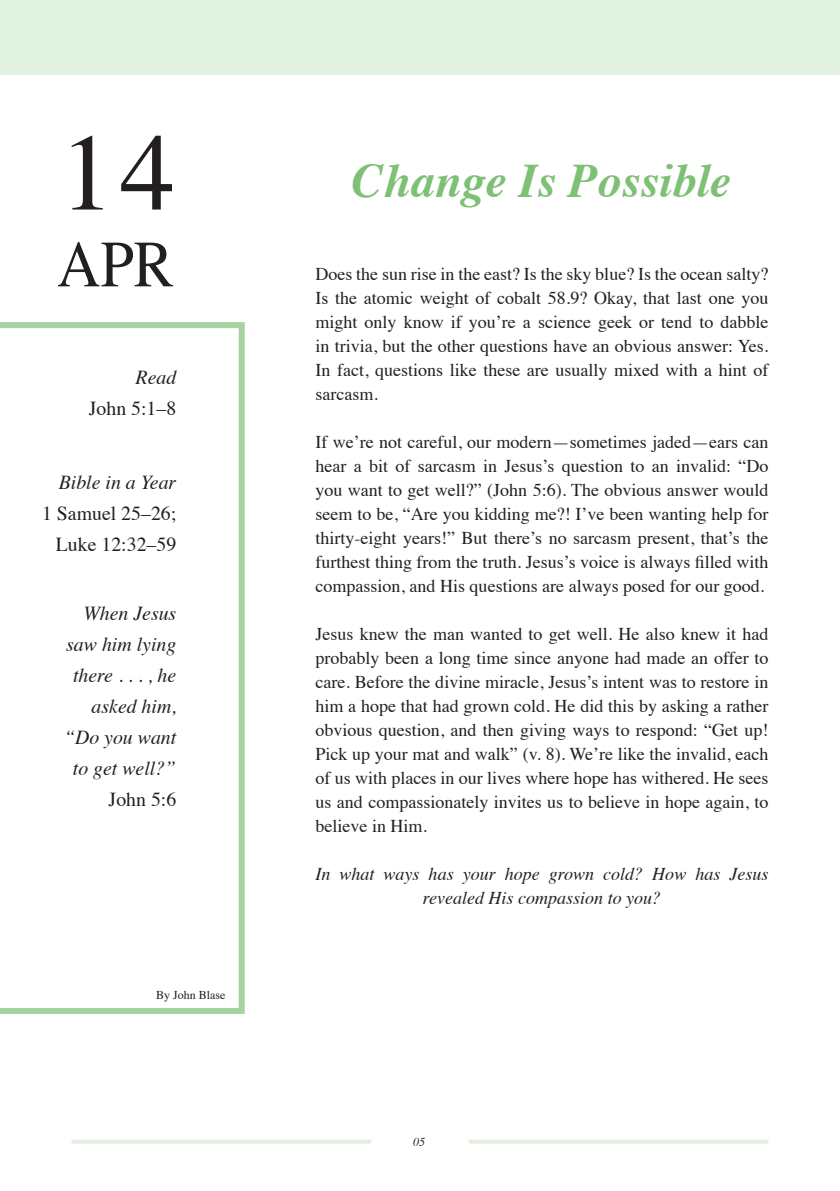
<style>
.page{position:relative;width:840px;height:1191px;background:#fff}
.page>*{position:absolute;margin:0;border:0;box-sizing:border-box;transform-origin:0 0}
.t1{font:110px "Times";color:#231f20}
.t2{font:66px "Times";color:#231f20;scale:.91 1}
.t3{font:italic 700 48px "Times";color:#7fc077}
.t4{font:italic 19.8px/31px "Times";color:#231f20;text-align:right}
.t5{font:19.8px/31px "Times";color:#231f20;text-align:right}
.t6{font:18px/24px "Times";color:#231f20;text-align:justify}
.t7{font:italic 18px/24px "Times";color:#231f20;text-align:center}
.t8{font:12px "Times";color:#231f20}
.t9{font:italic 12px "Times";color:#231f20}
</style>
<div class="page">
<svg style="left:0;top:322px;width:244px;height:692px"></svg>
<div style="left:0;top:0;width:839px;height:74px;background:#e1f2e2"></div>
<svg style="left:469px;top:1140px;width:299px;height:3px"></svg>
<svg style="left:71px;top:1140px;width:300px;height:3px"></svg>
<h1 class="t1" style="left:59px;top:127px;width:117px">14</h1>
<h2 class="t2" style="left:57px;top:237px;width:130px">APR</h2>
<p class="t4" style="left:135px;top:363px;width:42px">Read</p>
<p class="t5" style="left:89px;top:394px;width:89px">John 5:1–8</p>
<p class="t4" style="left:59px;top:468px;width:119px">Bible in a Year</p>
<p class="t5" style="left:42px;top:499px;width:136px">1 Samuel 25–26;<br>Luke 12:32–59</p>
<p class="t4" style="left:64px;top:599px;width:114px">When Jesus saw him lying there . . . , he asked him, “Do you want to get well?”</p>
<p class="t5" style="left:109px;top:786px;width:69px">John 5:6</p>
<p class="t8" style="left:156px;top:990px;width:71px">By John Blase</p>
<h3 class="t3" style="left:352px;top:161px;width:380px">Change Is Possible</h3>
<p class="t6" style="left:315px;top:263px;width:454px">Does the sun rise in the east? Is the sky blue? Is the ocean salty?<br>Is the atomic weight of cobalt 58.9? Okay, that last one you might only know if you’re a science geek or tend to dabble in trivia, but the other questions have an obvious answer: Yes.<br>In fact, questions like these are usually mixed with a hint of sarcasm.</p>
<p class="t6" style="left:315px;top:431px;width:454px">If we’re not careful, our modern—sometimes jaded—ears can hear a bit of sarcasm in Jesus’s question to an invalid: “Do you want to get well?” (John 5:6). The obvious answer would seem to be, “Are you kidding me?! I’ve been wanting help for thirty-eight years!” But there’s no sarcasm present, that’s the furthest thing from the truth. Jesus’s voice is always filled with compassion, and His questions are always posed for our good.</p>
<p class="t6" style="left:315px;top:623px;width:454px">Jesus knew the man wanted to get well. He also knew it had probably been a long time since anyone had made an offer to care. Before the divine miracle, Jesus’s intent was to restore in him a hope that had grown cold. He did this by asking a rather obvious question, and then giving ways to respond: “Get up!<br>Pick up your mat and walk” (v. 8). We’re like the invalid, each of us with places in our lives where hope has withered. He sees us and compassionately invites us to believe in hope again, to believe in Him.</p>
<p class="t7" style="left:315px;top:863px;width:454px">In what ways has your hope grown cold? How has Jesus revealed His compassion to you?</p>
<p class="t9" style="left:413px;top:1137px;width:13px">05</p>
</div>
